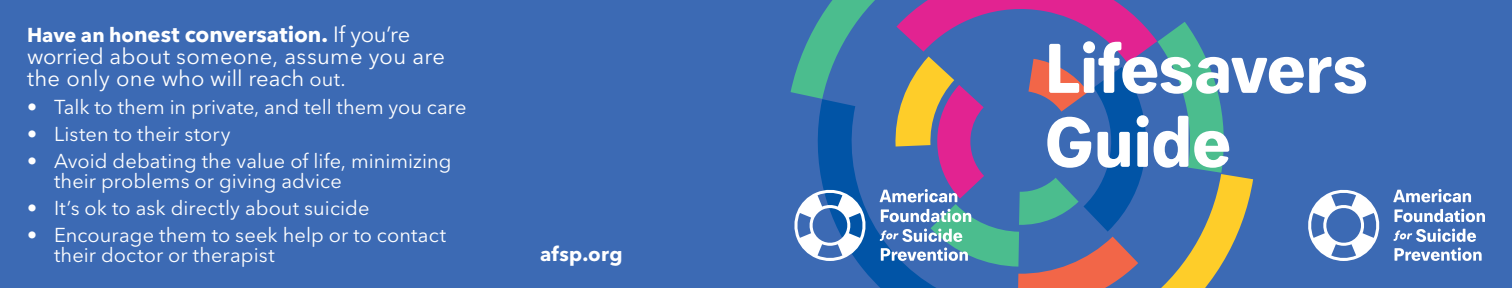
<style>
.page{position:relative;width:1512px;height:288px;background:#3c6ab4}
.page>*{position:absolute;margin:0;border:0;box-sizing:border-box;transform-origin:0 0}
.Level_1_Heading{font:700 70px/74px "Paul Grotesk Soft";letter-spacing:-.01em;color:#fff}
.Body{font:22px/22px "Avenir Next LT Pro";letter-spacing:.015em;color:#fff}
.t1{font:20px/20px "Avenir Next LT Pro";letter-spacing:.005em;color:#fff}
.t2{font:700 20px "Avenir Next LT Pro";letter-spacing:.015em;color:#fff}
.s1{font-weight:700;font-size:20px}
.s2{font-weight:700}
.s3{font-size:20px}
</style>
<div class="page">
<svg style="left:1393px;top:189px;width:78px;height:13px"></svg>
<svg style="left:1395px;top:209px;width:90px;height:13px"></svg>
<svg style="left:1395px;top:248px;width:87px;height:13px"></svg>
<svg style="left:1393px;top:229px;width:83px;height:13px"></svg>
<svg style="left:1308px;top:189px;width:72px;height:72px"></svg>
<svg style="left:790px;top:0;width:463px;height:288px"></svg>
<p class="Body" style="left:27px;top:24px;width:420px"><span class="s1">Have an ho</span><span class="s2">nest conversation.</span> If you’re worried about someone, assume you are the only one who will reach <span class="s3">out.</span></p>
<p class="t1" style="left:27px;top:97px;width:441px">• Talk to them in private, and tell them you care</p>
<p class="t1" style="left:27px;top:124px;width:205px">• Listen to their story</p>
<p class="t1" style="left:54px;top:151px;width:399px;text-indent:-27px">• Avoid debating the value of life, minimizing their problems or giving advice</p>
<p class="t1" style="left:27px;top:198px;width:344px">• It’s ok to ask directly about suicide</p>
<p class="t1" style="left:54px;top:225px;width:394px;text-indent:-27px">• Encourage them to seek help or to contact their doctor or therapist</p>
<p class="t2" style="left:540px;top:242px;width:84px">afsp.org</p>
<p class="Level_1_Heading" style="left:1044px;top:32px;width:326px">Lifesavers<br>Guide</p>
</div>
